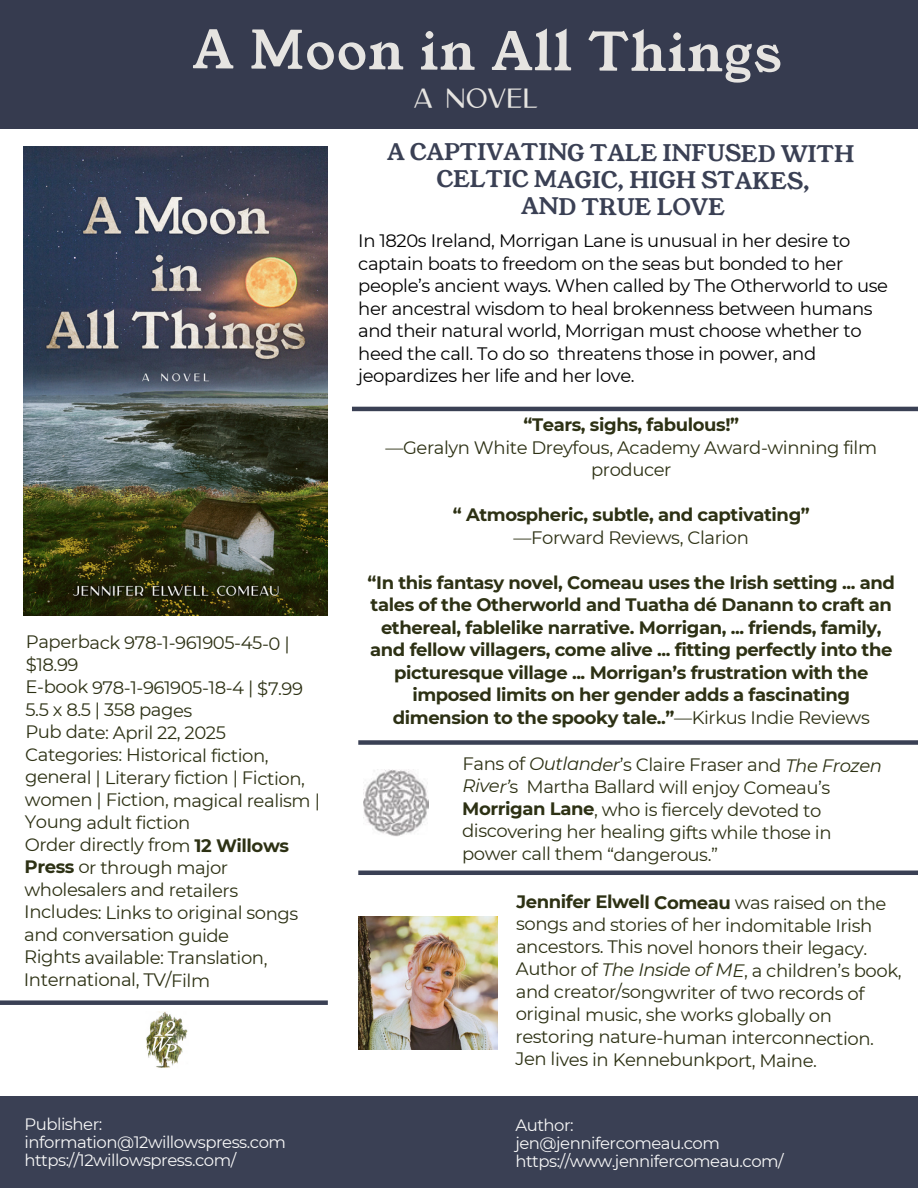
<style>
.page{position:relative;width:918px;height:1188px;background:#fff}
.page>*{position:absolute;margin:0;border:0;box-sizing:border-box;transform-origin:0 0}
.t1{font:52.2px "Young Serif";letter-spacing:.02em;color:#e6e4e1}
.t2{font:27px "Carla Sans";color:#e6e4e1}
.t3{font:22.5px/27px "Young Serif";letter-spacing:-.015em;color:#3a4054;text-align:center}
.t4{font:18px/22.5px "Montserrat";letter-spacing:-.03em;color:#2d3114}
.t5{font:700 18px/22.5px "Montserrat";letter-spacing:-.02em;color:#2d3114;text-align:center}
.t6{font:18px/22.5px "Montserrat";letter-spacing:-.02em;color:#000}
.t7{font:16.5px "Montserrat";letter-spacing:-.03em;color:#f8f8f8}
.s1{font-weight:700}
.s2{font-weight:400}
.s3{font-style:italic}
</style>
<div class="page">
<div style="left:0;top:1096px;width:917px;height:92px;background:#3a4054"></div>
<div style="left:358px;top:740px;width:560px;height:5px;background:#3a4054"></div>
<div style="left:0;top:1000px;width:328px;height:5px;background:#3a4054"></div>
<img style="left:24px;top:146px;width:304px;height:469px">
<img style="left:363px;top:770px;width:65px;height:66px">
<div style="left:0;top:0;width:918px;height:129px;background:#363b4f"></div>
<hr style="left:358px;top:871px;width:560px;height:4px;background:#3a4054">
<img style="left:358px;top:917px;width:140px;height:133px">
<hr style="left:352px;top:407px;width:566px;height:4px;background:#3a4054">
<img style="left:146px;top:1012px;width:42px;height:56px">
<p class="t1" style="left:193px;top:15px;width:591px">A Moon in All Things</p>
<p class="t2" style="left:414px;top:83px;width:125px">A NOVEL</p>
<p class="t3" style="left:387px;top:140px;width:469px">A CAPTIVATING TALE INFUSED WITH<br>CELTIC MAGIC, HIGH STAKES,<br>AND TRUE LOVE</p>
<h1 class="t4" style="left:26px;top:632px;width:266px;line-height:21.9px">Paperback 978-1-961905-45-0 | $18.99</h1>
<h2 class="t4" style="left:26px;top:676px;width:279px">E-book 978-1-961905-18-4 | $7.99</h2>
<p class="t4" style="left:26px;top:698px;width:169px">5.5 x 8.5 | 358 pages</p>
<p class="t4" style="left:25px;top:721px;width:202px">Pub date: April 22, 2025</p>
<p class="t4" style="left:25px;top:744px;width:297px">Categories: Historical fiction, general | Literary fiction | Fiction, women | Fiction, magical realism |<br>Young adult fiction</p>
<p class="t4" style="left:24px;top:833px;width:266px">Order directly from <span class="s1">12 Willows<br>Press</span> or through major wholesalers and retailers</p>
<p class="t4" style="left:24px;top:901px;width:276px">Includes: Links to original songs and conversation guide</p>
<p class="t4" style="left:24px;top:946px;width:245px">Rights available: Translation,<br>International, TV/Film</p>
<p class="t7" style="left:24px;top:1114px;width:79px">Publisher:</p>
<p class="t7" style="left:24px;top:1132px;width:263px">information@12willowspress.com</p>
<p class="t7" style="left:24px;top:1150px;width:213px">https://12willowspress.com/</p>
<p class="t6" style="left:358px;top:229px;width:531px">In 1820s Ireland, Morrigan Lane is unusual in her desire to captain boats to freedom on the seas but bonded to her people’s ancient ways. When called by The Otherworld to use her ancestral wisdom to heal brokenness between humans and their natural world, Morrigan must choose whether to heed the call. To do so threatens those in power, and jeopardizes her life and her love.</p>
<p class="t5" style="left:523px;top:414px;width:217px">“Tears, sighs, fabulous!”</p>
<p class="t4" style="left:385px;top:436px;width:493px;text-align:center">—Geralyn White Dreyfous, Academy Award-winning film producer</p>
<p class="t5" style="left:453px;top:504px;width:359px">“ Atmospheric, subtle, and captivating”</p>
<p class="t4" style="left:514px;top:526px;width:237px">—Forward Reviews, Clarion</p>
<p class="t5" style="left:368px;top:571px;width:529px">“In this fantasy novel, Comeau uses the Irish setting ... and tales of the Otherworld and Tuatha dé Danann to craft an ethereal, fablelike narrative. Morrigan, ... friends, family, and fellow villagers, come alive ... fitting perfectly into the picturesque village ... Morrigan’s frustration with the imposed limits on her gender adds a fascinating dimension to the spooky tale..”<span class="s2">—Kirkus Indie Reviews</span></p>
<p class="t4" style="left:462px;top:753px;width:422px">Fans of <span class="s3">Outlander</span>’s Claire Fraser and <span class="s3">The Frozen River’</span>s Martha Ballard will enjoy Comeau’s <span class="s1">Morrigan Lane</span>, who is fiercely devoted to discovering her healing gifts while those in power call them “dangerous.”</p>
<p class="t4" style="left:515px;top:891px;width:388px"><span class="s1">Jennifer Elwell Comeau</span> was raised on the songs and stories of her indomitable Irish ancestors. This novel honors their legacy.<br>Author of <span class="s3">The Inside of ME</span>, a children’s book, and creator/songwriter of two records of original music, she works globally on restoring nature-human interconnection.<br>Jen lives in Kennebunkport, Maine.</p>
<p class="t7" style="left:515px;top:1115px;width:60px">Author:</p>
<h3 class="t7" style="left:515px;top:1133px;width:206px">jen@jennifercomeau.com</h3>
<p class="t7" style="left:515px;top:1151px;width:270px">https://www.jennifercomeau.com/</p>
</div>
